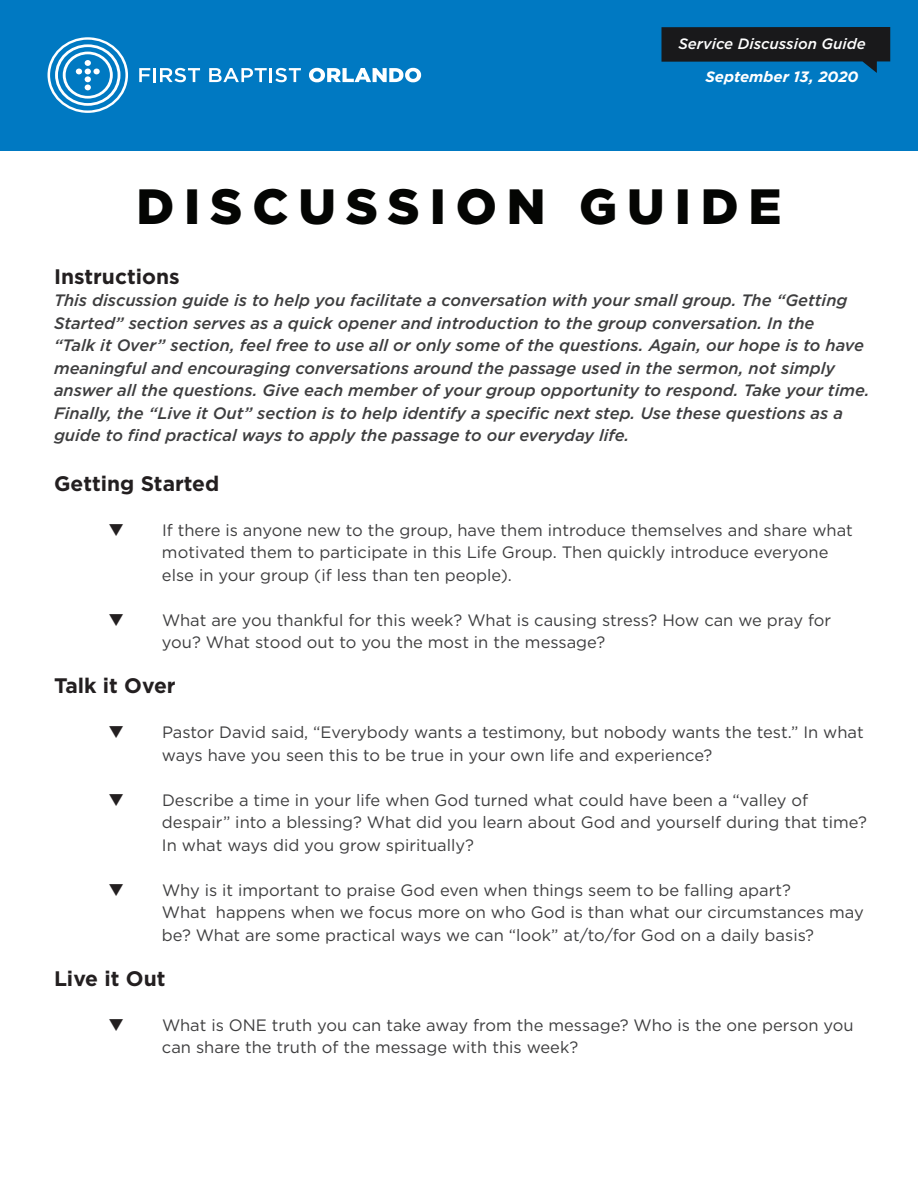
<style>
.page{position:relative;width:918px;height:1188px;background:#fff}
.page>*{position:absolute;margin:0;border:0;box-sizing:border-box;transform-origin:0 0}
.t1{font:900 49.5px "Gotham";letter-spacing:.2em;color:#040503}
.t2{font:700 21px "Gotham";color:#231f20}
.t3{font:16.5px/22.5px "Gotham";color:#3e3e3f}
.t4{font:italic 500 16.5px/22.5px "Gotham";color:#3e3e3f}
.t5{font:italic 500 15px "Gotham";color:#fff}
.t6{font:italic 700 15px "Gotham";color:#fff}
.s1{color:#231f20}
</style>
<div class="page">
<div style="left:1px;top:0;width:917px;height:150px;background:#0079c2"></div>
<svg style="left:309px;top:68px;width:112px;height:14px"></svg>
<svg style="left:209px;top:68px;width:92px;height:14px"></svg>
<svg style="left:160px;top:68px;width:40px;height:14px"></svg>
<hr style="left:153px;top:68px;width:3px;height:14px;background:#fff">
<svg style="left:139px;top:68px;width:11px;height:14px"></svg>
<svg style="left:48px;top:37px;width:80px;height:76px"></svg>
<svg style="left:661px;top:27px;width:229px;height:46px"></svg>
<p class="t5" style="left:678px;top:34px;width:189px">Service Discussion Guide</p>
<p class="t6" style="left:705px;top:67px;width:155px">September 13, 2020</p>
<p class="t1" style="left:136px;top:173px;width:647px">DISCUSSION GUIDE</p>
<p class="t2" style="left:54px;top:262px;width:127px">Instructions</p>
<p class="t4" style="left:54px;top:289px;width:817px">This discussion guide is to help you facilitate a conversation with your small group. The “Getting Started” section serves as a quick opener and introduction to the group conversation. In the<br>“Talk it Over” section, feel free to use all or only some of the questions. Again, our hope is to have meaningful and encouraging conversations around the passage used in the sermon, not simply answer all the questions. Give each member of your group opportunity to respond. Take your time.<br>Finally, the “Live it Out” section is to help identify a specific next step. Use these questions as a guide to find practical ways to apply the passage to our everyday life.</p>
<p class="t2" style="left:54px;top:469px;width:167px">Getting Started</p>
<p class="t3" style="left:162px;top:518px;width:692px;text-indent:-54px"><span class="s1">❑</span> If there is anyone new to the group, have them introduce themselves and share what motivated them to participate in this Life Group. Then quickly introduce everyone</p>
<p class="t3" style="left:162px;top:563px;width:351px">else in your group (if less than ten people).</p>
<p class="t3" style="left:162px;top:608px;width:671px;text-indent:-54px"><span class="s1">❑</span> What are you thankful for this week? What is causing stress? How can we pray for you? What stood out to you the most in the message?</p>
<p class="t2" style="left:54px;top:672px;width:123px">Talk it Over</p>
<p class="t3" style="left:162px;top:721px;width:703px;text-indent:-54px"><span class="s1">❑</span> Pastor David said, “Everybody wants a testimony, but nobody wants the test.” In what ways have you seen this to be true in your own life and experience?</p>
<p class="t3" style="left:162px;top:788px;width:706px;text-indent:-54px"><span class="s1">❑</span> Describe a time in your life when God turned what could have been a “valley of despair” into a blessing? What did you learn about God and yourself during that time?<br>In what ways did you grow spiritually?</p>
<p class="t3" style="left:162px;top:878px;width:703px;text-indent:-54px"><span class="s1">❑</span> Why is it important to praise God even when things seem to be falling apart?<br>What happens when we focus more on who God is than what our circumstances may be? What are some practical ways we can “look” at/to/for God on a daily basis?</p>
<p class="t2" style="left:54px;top:964px;width:113px">Live it Out</p>
<p class="t3" style="left:162px;top:1013px;width:693px;text-indent:-54px"><span class="s1">❑</span> What is ONE truth you can take away from the message? Who is the one person you can share the truth of the message with this week?</p>
</div>
